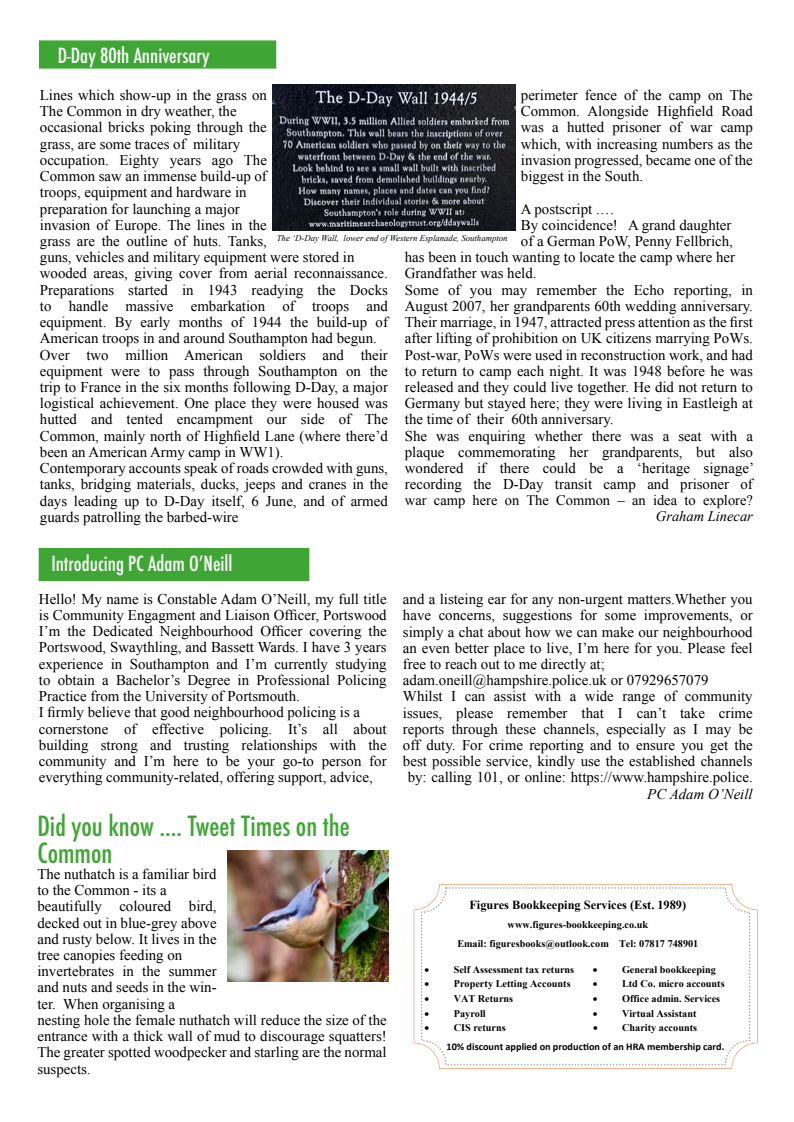
<style>
.page{position:relative;width:794px;height:1122px;background:#fff}
.page>*{position:absolute;margin:0;border:0;box-sizing:border-box;transform-origin:0 0}
.t1{font:500 condensed 27px/27px "Futura";color:#3fa535}
.t2{font:500 condensed 20.3px "Futura";color:#fff}
.t3{font:14.9px/16.2px "Times New Roman";color:#000}
.t4{font:italic 14.9px "Times New Roman";color:#000}
.t5{font:14.5px "Times New Roman";color:#000}
.t6{font:italic 14.5px "Times New Roman";color:#000}
.t7{font:700 12.4px "Times New Roman";color:#000}
.t8{font:700 10.2px/19px "Times New Roman";color:#000;text-align:center}
.t9{font:700 10.2px "Calibri";letter-spacing:.005em;color:#000}
.t10{font:italic 8.8px "Times New Roman";color:#000}
</style>
<div class="page">
<div style="left:39px;top:40px;width:237px;height:29px;background:#3fa535;border:1px solid #40a535"></div>
<svg style="left:414px;top:884px;width:344px;height:185px"></svg>
<div style="left:421px;top:887px;width:329px;height:179px;border:2px dashed #9e9e9e;border-radius:24px"></div>
<div style="left:39px;top:548px;width:270px;height:33px;background:#3fa535"></div>
<img style="left:228px;top:851px;width:160px;height:130px">
<img style="left:273px;top:85px;width:243px;height:146px">
<h2 class="t2" style="left:58px;top:43px;width:154px">D-Day 80th Anniversary</h2>
<p class="t3" style="left:40px;top:87px;width:350px">Lines which show-up in the grass on<br>The Common in dry weather, the<br>occasional bricks poking through the<br>grass, are some traces of military<br>occupation. Eighty years ago The<br>Common saw an immense build-up of<br>troops, equipment and hardware in<br>preparation for launching a major<br>invasion of Europe. The lines in the<br>grass are the outline of huts. Tanks,<br>guns, vehicles and military equipment were stored in wooded areas, giving cover from aerial reconnaissance.<br>Preparations started in 1943 readying the Docks to handle massive embarkation of troops and equipment. By early months of 1944 the build-up of American troops in and around Southampton had begun.<br>Over two million American soldiers and their equipment were to pass through Southampton on the trip to France in the six months following D-Day, a major logistical achievement. One place they were housed was hutted and tented encampment our side of The Common, mainly north of Highfield Lane (where there’d been an American Army camp in WW1).<br>Contemporary accounts speak of roads crowded with guns, tanks, bridging materials, ducks, jeeps and cranes in the days leading up to D-Day itself, 6 June, and of armed guards patrolling the barbed-wire</p>
<p class="t3" style="left:521px;top:87px;width:234px;text-align:justify">perimeter fence of the camp on The Common. Alongside Highfield Road was a hutted prisoner of war camp which, with increasing numbers as the invasion progressed, became one of the biggest in the South.</p>
<p class="t3" style="left:521px;top:200px;width:95px">A postscript .…</p>
<p class="t3" style="left:521px;top:216px;width:212px">By coincidence! A grand daughter</p>
<p class="t3" style="left:521px;top:233px;width:214px">of a German PoW, Penny Fellbrich,</p>
<p class="t3" style="left:405px;top:249px;width:332px">has been in touch wanting to locate the camp where her</p>
<p class="t3" style="left:405px;top:265px;width:133px">Grandfather was held.</p>
<p class="t3" style="left:405px;top:281px;width:350px">Some of you may remember the Echo reporting, in</p>
<p class="t3" style="left:405px;top:298px;width:350px">August 2007, her grandparents 60th wedding anniversary.</p>
<p class="t3" style="left:405px;top:314px;width:350px">Their marriage, in 1947, attracted press attention as the first</p>
<p class="t3" style="left:405px;top:330px;width:350px">after lifting of prohibition on UK citizens marrying PoWs.</p>
<p class="t3" style="left:405px;top:346px;width:349px">Post-war, PoWs were used in reconstruction work, and had</p>
<p class="t3" style="left:405px;top:362px;width:349px">to return to camp each night. It was 1948 before he was</p>
<p class="t3" style="left:405px;top:379px;width:350px">released and they could live together. He did not return to</p>
<p class="t3" style="left:405px;top:395px;width:350px">Germany but stayed here; they were living in Eastleigh at</p>
<p class="t3" style="left:405px;top:411px;width:210px">the time of their 60th anniversary.</p>
<p class="t3" style="left:405px;top:427px;width:350px">She was enquiring whether there was a seat with a</p>
<p class="t3" style="left:405px;top:444px;width:350px">plaque commemorating her grandparents, but also</p>
<p class="t3" style="left:405px;top:460px;width:351px">wondered if there could be a ‘heritage signage’</p>
<p class="t3" style="left:405px;top:476px;width:350px">recording the D-Day transit camp and prisoner of</p>
<p class="t5" style="left:405px;top:490px;width:350px">war camp here on The Common – an idea to explore?</p>
<p class="t6" style="left:656px;top:506px;width:98px">Graham Linecar</p>
<p class="t10" style="left:277px;top:232px;width:232px">The ‘D-Day Wall, lower end of Western Esplanade, Southampton</p>
<h2 class="t2" style="left:51px;top:551px;width:183px">Introducing PC Adam O’Neill</h2>
<p class="t3" style="left:39px;top:590px;width:349px">Hello! My name is Constable Adam O’Neill, my full title is Community Engagment and Liaison Officer, Portswood I’m the Dedicated Neighbourhood Officer covering the Portswood, Swaythling, and Bassett Wards. I have 3 years experience in Southampton and I’m currently studying to obtain a Bachelor’s Degree in Professional Policing Practice from the University of Portsmouth.<br>I firmly believe that good neighbourhood policing is a cornerstone of effective policing. It’s all about building strong and trusting relationships with the community and I’m here to be your go-to person for everything community-related, offering support, advice,</p>
<h1 class="t1" style="left:37px;top:812px;width:314px">Did you know …. Tweet Times on the<br>Common</h1>
<p class="t3" style="left:37px;top:866px;width:351px">The nuthatch is a familiar bird<br>to the Common - its a<br>beautifully coloured bird,<br>decked out in blue-grey above<br>and rusty below. It lives in the<br>tree canopies feeding on<br>invertebrates in the summer<br>and nuts and seeds in the win-<br>ter. When organising a<br>nesting hole the female nuthatch will reduce the size of the entrance with a thick wall of mud to discourage squatters!<br>The greater spotted woodpecker and starling are the normal suspects.</p>
<p class="t3" style="left:403px;top:591px;width:351px">and a listeing ear for any non-urgent matters.Whether you</p>
<p class="t3" style="left:403px;top:607px;width:351px">have concerns, suggestions for some improvements, or</p>
<p class="t3" style="left:403px;top:623px;width:351px">simply a chat about how we can make our neighbourhood</p>
<p class="t3" style="left:403px;top:639px;width:351px">an even better place to live, I’m here for you. Please feel</p>
<p class="t3" style="left:403px;top:656px;width:203px">free to reach out to me directly at;</p>
<p class="t3" style="left:403px;top:672px;width:307px">adam.oneill@hampshire.police.uk or 07929657079</p>
<p class="t3" style="left:403px;top:688px;width:351px">Whilst I can assist with a wide range of community</p>
<p class="t3" style="left:403px;top:704px;width:351px">issues, please remember that I can’t take crime</p>
<p class="t3" style="left:403px;top:721px;width:351px">reports through these channels, especially as I may be</p>
<p class="t3" style="left:403px;top:737px;width:351px">off duty. For crime reporting and to ensure you get the</p>
<p class="t3" style="left:403px;top:753px;width:351px">best possible service, kindly use the established channels</p>
<p class="t3" style="left:408px;top:769px;width:347px">by: calling 101, or online: https://www.hampshire.police.</p>
<p class="t4" style="left:647px;top:783px;width:107px">PC Adam O’Neill</p>
<p class="t7" style="left:470px;top:895px;width:218px">Figures Bookkeeping Services (Est. 1989)</p>
<p class="t8" style="left:457px;top:915px;width:243px">www.figures-bookkeeping.co.uk<br>Email: figuresbooks@outlook.com Tel: 07817 748901</p>
<p class="t8" style="left:425px;top:959px;width:151px">• Self Assessment tax returns</p>
<p class="t8" style="left:425px;top:974px;width:148px">• Property Letting Accounts</p>
<p class="t8" style="left:425px;top:989px;width:90px">• VAT Returns</p>
<p class="t8" style="left:425px;top:1003px;width:63px">• Payroll</p>
<p class="t8" style="left:425px;top:1018px;width:83px">• CIS returns</p>
<p class="t8" style="left:593px;top:960px;width:124px">• General bookkeeping</p>
<p class="t8" style="left:593px;top:974px;width:133px">• Ltd Co. micro accounts</p>
<p class="t8" style="left:593px;top:989px;width:129px">• Office admin. Services</p>
<p class="t8" style="left:593px;top:1003px;width:105px">• Virtual Assistant</p>
<p class="t8" style="left:593px;top:1018px;width:106px">• Charity accounts</p>
<p class="t9" style="left:446px;top:1039px;width:280px">10% discount applied on production of an HRA membership card.</p>
</div>
